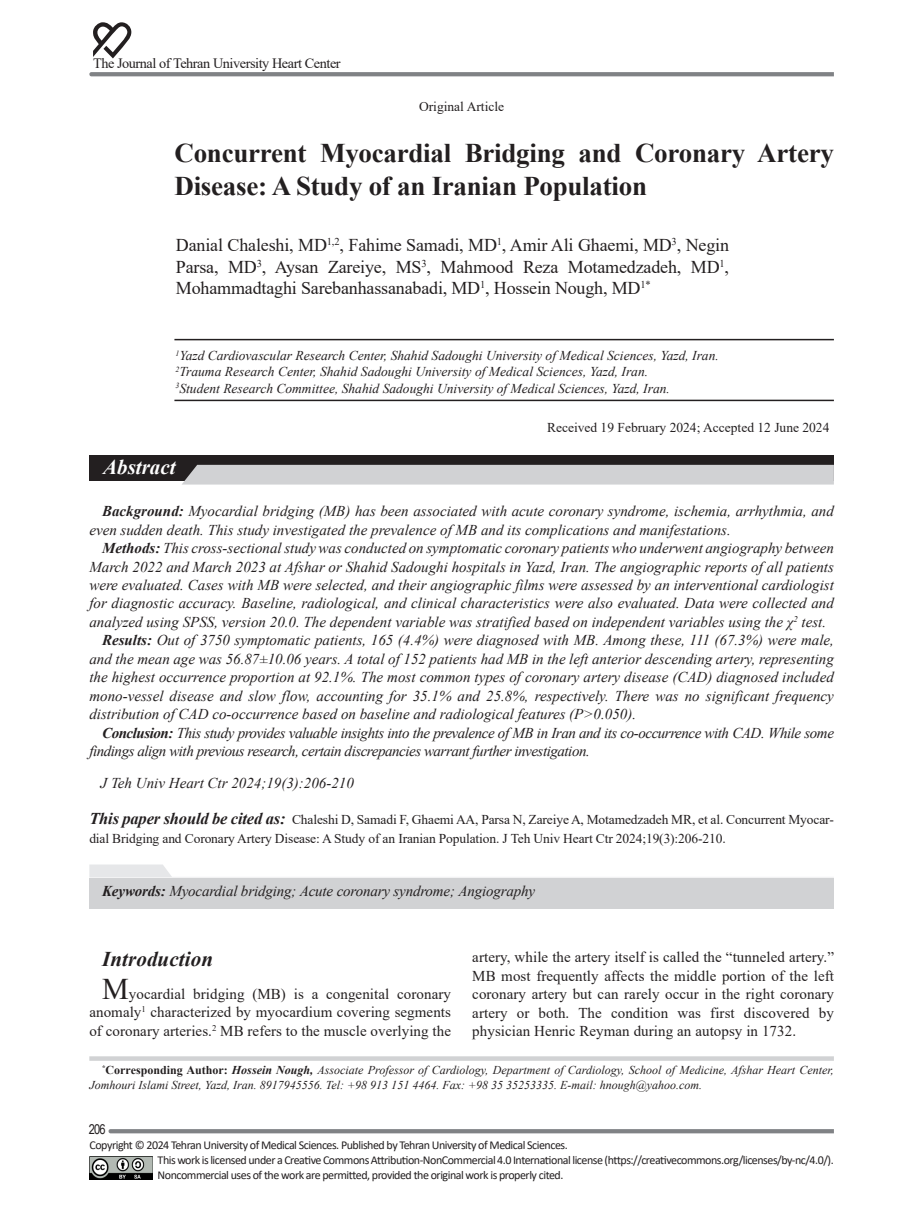
<style>
.page{position:relative;width:902px;height:1208px;background:#fff}
.page>*{position:absolute;margin:0;border:0;box-sizing:border-box;transform-origin:0 0}
.Titre_Maghale_01{font:700 27px/32.4px "Times New Roman";letter-spacing:-.01em;color:#231f20}
.Text_-_Font_10{font:italic 700 21px "Times New Roman";letter-spacing:.005em;color:#231f20}
.t1{font:italic 700 21px "Times New Roman";color:#fff}
.Asamei_Nevisandegane{font:18px/21.6px "Times New Roman";letter-spacing:-.01em;color:#231f20;text-align:justify}
.Matne_Abstract__01{font:italic 15px/18.5px "Times New Roman";color:#231f20;text-align:justify}
.Text_-_Font_10-2{font:15px/18.5px "Times New Roman";letter-spacing:.005em;color:#231f20;text-align:justify}
.Matne_Abstract__01-2{font:italic 15px/18.5px "Times New Roman";letter-spacing:-.03em;color:#231f20}
.Keyword_01{font:italic 15px "Times New Roman";letter-spacing:-.01em;color:#231f20}
.t2{font:14.25px "Times New Roman";letter-spacing:-.03em;color:#231f20}
.t3{font:13.5px/18.5px "Times New Roman";letter-spacing:-.01em;color:#231f20}
.Asamie_Nevisandegane{font:italic 13.5px "Times New Roman";color:#231f20}
.t4{font:13.5px "Arial Narrow";color:#231f20}
.t5{font:12px/15px "Calibri";letter-spacing:-.04em;color:#231f20}
.t6{font:italic 12px/14.4px "Times New Roman";color:#231f20}
.s1{font-weight:700}
.s2{font-weight:700;font-style:italic;font-size:16.5px}
.s3{font-size:30px}
.s4{font-weight:700;font-style:normal}
</style>
<div class="page">
<svg style="left:89px;top:1056px;width:744px;height:4px;background:#d4d5d7"></svg>
<svg style="left:93px;top:22px;width:38px;height:36px"></svg>
<svg style="left:89px;top:72px;width:744px;height:4px;background:#838588"></svg>
<svg style="left:108px;top:1129px;width:725px;height:4px;background:#838588"></svg>
<img style="left:89px;top:1156px;width:64px;height:23px">
<hr style="left:174px;top:339px;width:659px;height:1px;background:#231f20">
<hr style="left:174px;top:400px;width:659px;height:1px;background:#231f20">
<svg style="left:89px;top:864px;width:83px;height:13px"></svg>
<div style="left:89px;top:878px;width:744px;height:30px;background:#d1d2d4"></div>
<div style="left:89px;top:455px;width:744px;height:26px;background:#231f20"></div>
<div style="left:182px;top:465px;width:651px;height:19px;background:#d1d2d4"></div>
<p class="t2" style="left:93px;top:54px;width:249px">The Journal of Tehran University Heart Center</p>
<p class="t3" style="left:419px;top:97px;width:87px">Original Article</p>
<p class="Titre_Maghale_01" style="left:174px;top:136px;width:661px">Concurrent Myocardial Bridging and Coronary Artery<br>Disease: A Study of an Iranian Population</p>
<p class="Asamei_Nevisandegane" style="left:176px;top:234px;width:554px">Danial Chaleshi, MD<sup>1,2</sup>, Fahime Samadi, MD<sup>1</sup>, Amir Ali Ghaemi, MD<sup>3</sup>, Negin Parsa, MD<sup>3</sup>, Aysan Zareiye, MS<sup>3</sup>, Mahmood Reza Motamedzadeh, MD<sup>1</sup>, Mohammadtaghi Sarebanhassanabadi, MD<sup>1</sup>, Hossein Nough, MD<sup>1*</sup></p>
<p class="Asamie_Nevisandegane" style="left:175px;top:346px;width:545px"><sup>1</sup>Yazd Cardiovascular Research Center, Shahid Sadoughi University of Medical Sciences, Yazd, Iran.</p>
<p class="Asamie_Nevisandegane" style="left:175px;top:362px;width:474px"><sup>2</sup>Trauma Research Center, Shahid Sadoughi University of Medical Sciences, Yazd, Iran.</p>
<p class="Asamie_Nevisandegane" style="left:175px;top:379px;width:496px"><sup>3</sup>Student Research Committee, Shahid Sadoughi University of Medical Sciences, Yazd, Iran.</p>
<p class="t3" style="left:547px;top:417px;width:284px">Received 19 February 2024; Accepted 12 June 2024</p>
<p class="t1" style="left:103px;top:452px;width:74px">Abstract</p>
<p class="Matne_Abstract__01" style="left:89px;top:501px;width:746px;text-indent:13px"><span class="s1">Background:</span> Myocardial bridging (MB) has been associated with acute coronary syndrome, ischemia, arrhythmia, and even sudden death. This study investigated the prevalence of MB and its complications and manifestations.</p>
<p class="Matne_Abstract__01" style="left:89px;top:538px;width:746px;text-indent:13px"><span class="s1">Methods:</span> This cross-sectional study was conducted on symptomatic coronary patients who underwent angiography between March 2022 and March 2023 at Afshar or Shahid Sadoughi hospitals in Yazd, Iran. The angiographic reports of all patients were evaluated. Cases with MB were selected, and their angiographic films were assessed by an interventional cardiologist for diagnostic accuracy. Baseline, radiological, and clinical characteristics were also evaluated. Data were collected and analyzed using SPSS, version 20.0. The dependent variable was stratified based on independent variables using the χ<sup>2</sup> test.</p>
<p class="Matne_Abstract__01" style="left:89px;top:631px;width:746px;text-indent:13px"><span class="s1">Results:</span> Out of 3750 symptomatic patients, 165 (4.4%) were diagnosed with MB. Among these, 111 (67.3%) were male, and the mean age was 56.87±10.06 years. A total of 152 patients had MB in the left anterior descending artery, representing the highest occurrence proportion at 92.1%. The most common types of coronary artery disease (CAD) diagnosed included mono-vessel disease and slow flow, accounting for 35.1% and 25.8%, respectively. There was no significant frequency distribution of CAD co-occurrence based on baseline and radiological features (P&gt;0.050).</p>
<p class="Matne_Abstract__01-2" style="left:89px;top:723px;width:746px;text-indent:13px"><span class="s1">Conclusion:</span> This study provides valuable insights into the prevalence of MB in Iran and its co-occurrence with CAD. While some findings align with previous research, certain discrepancies warrant further investigation.</p>
<p class="Matne_Abstract__01" style="left:101px;top:774px;width:255px">J Teh Univ Heart Ctr 2024;19(3):206-210</p>
<p class="t3" style="left:89px;top:810px;width:746px"><span class="s2">This paper should be cited as:</span> Chaleshi D, Samadi F, Ghaemi AA, Parsa N, Zareiye A, Motamedzadeh MR, et al. Concurrent Myocar&shy;dial Bridging and Coronary Artery Disease: A Study of an Iranian Population. J Teh Univ Heart Ctr 2024;19(3):206-210.</p>
<p class="Keyword_01" style="left:102px;top:880px;width:434px"><span class="s1">Keywords:</span> Myocardial bridging; Acute coronary syndrome; Angiography</p>
<p class="Text_-_Font_10" style="left:102px;top:944px;width:112px">Introduction</p>
<p class="Text_-_Font_10-2" style="left:89px;top:984px;width:363px;text-indent:13px"><span class="s3">M</span>yocardial bridging (MB) is a congenital coronary anomaly<sup>1</sup> characterized by myocardium covering segments of coronary arteries.<sup>2</sup> MB refers to the muscle overlying the</p>
<p class="Text_-_Font_10-2" style="left:472px;top:947px;width:363px">artery, while the artery itself is called the “tunneled artery.” MB most frequently affects the middle portion of the left coronary artery but can rarely occur in the right coronary artery or both. The condition was first discovered by physician Henric Reyman during an autopsy in 1732.</p>
<p class="t6" style="left:89px;top:1063px;width:746px;text-indent:13px"><sup>*</sup><span class="s4">Corresponding Author:</span> <span class="s1">Hossein Nough,</span> Associate Professor of Cardiology, Department of Cardiology, School of Medicine, Afshar Heart Center,<br>Jomhouri Islami Street, Yazd, Iran. 8917945556. Tel: +98 913 151 4464. Fax: +98 35 35253335. E-mail: hnough@yahoo.com.</p>
<p class="t4" style="left:89px;top:1119px;width:18px">206</p>
<p class="t5" style="left:90px;top:1137px;width:479px">Copyright © 2024 Tehran University of Medical Sciences. Published by Tehran University of Medical Sciences.</p>
<p class="t5" style="left:158px;top:1152px;width:677px">This work is licensed under a Creative Commons Attribution-NonCommercial 4.0 International license (https://creativecommons.org/licenses/by-nc/4.0/).<br>Noncommercial uses of the work are permitted, provided the original work is properly cited.</p>
</div>
